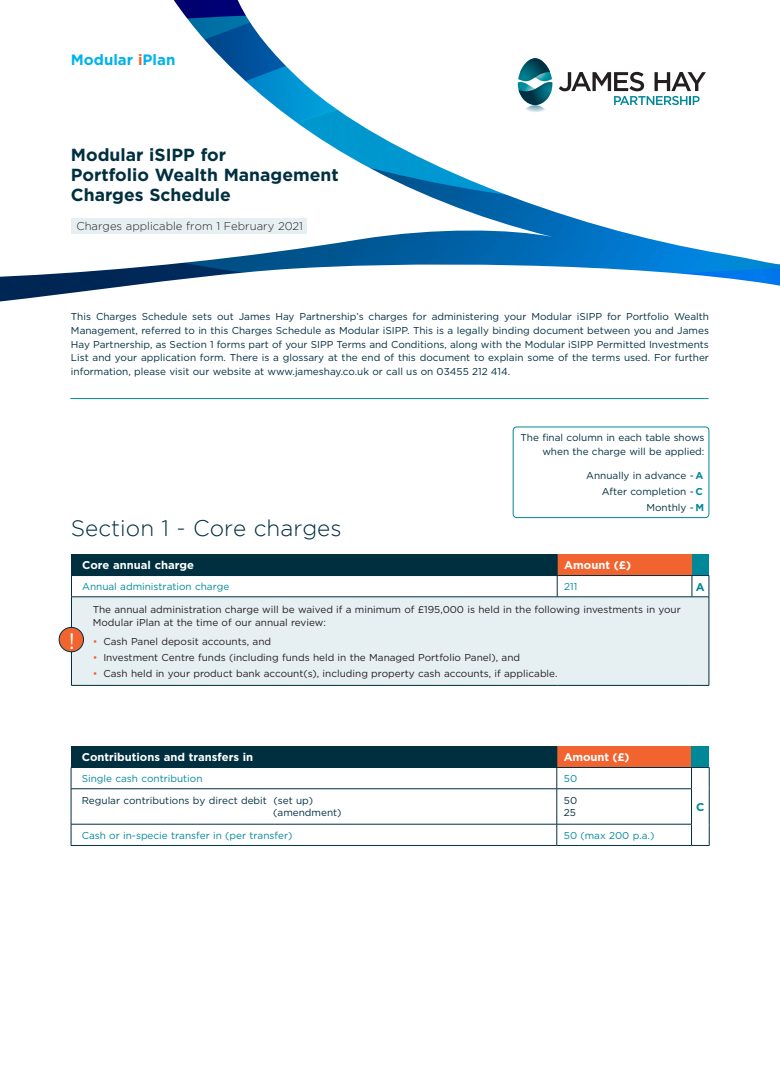
<style>
.page{position:relative;width:780px;height:1088px;background:#fff}
.page>*{position:absolute;margin:0;border:0;box-sizing:border-box;transform-origin:0 0}
.t1{font:300 22.5px "Gotham";color:#002f40}
.t2{font:22.38px "Gotham";color:#fff}
.t3{font:700 17.5px/20px "Gotham";color:#002f40}
.t4{font:700 15px "Gotham";color:#00b2ec}
.t5{font:700 11.25px "Gotham";color:#fff}
.t6{font:300 11.25px "Gotham";color:#231f20}
.t7{font:700 11.25px "Gotham";color:#089}
.t8{font:10px/13.8px "Gotham";color:#002f40}
.t9{font:10px/12.5px "Gotham";color:#231f20}
.t10{font:10px "Gotham";color:#089}
.s1{color:#f2642f}
.s2{font-weight:700;color:#089}
</style>
<div class="page">
<svg style="left:0;top:194px;width:780px;height:108px"></svg>
<svg style="left:336px;top:149px;width:168px;height:45px"></svg>
<svg style="left:228px;top:65px;width:478px;height:84px"></svg>
<svg style="left:174px;top:0;width:372px;height:65px"></svg>
<hr style="left:70px;top:398px;width:638px;height:1px;background:#089">
<div style="left:71px;top:554px;width:486px;height:21px;background:#002f40"></div>
<div style="left:557px;top:554px;width:135px;height:21px;background:#f2642f"></div>
<div style="left:692px;top:554px;width:17px;height:21px;background:#089"></div>
<div style="left:71px;top:597px;width:638px;height:88px;background:#e6eff2"></div>
<hr style="left:71px;top:575px;width:486px;height:1px;background:#002f40">
<svg style="left:71px;top:576px;width:1px;height:20px"></svg>
<hr style="left:557px;top:575px;width:135px;height:1px;background:#002f40">
<svg style="left:557px;top:554px;width:1px;height:42px"></svg>
<hr style="left:71px;top:596px;width:486px;height:1px;background:#002f40">
<hr style="left:71px;top:597px;width:1px;height:88px;background:#002f40">
<hr style="left:557px;top:596px;width:135px;height:1px;background:#002f40">
<svg style="left:691px;top:575px;width:18px;height:22px"></svg>
<hr style="left:708px;top:597px;width:1px;height:88px;background:#002f40">
<hr style="left:71px;top:685px;width:486px;height:1px;background:#002f40">
<hr style="left:557px;top:685px;width:135px;height:1px;background:#002f40">
<svg style="left:692px;top:685px;width:17px;height:1px"></svg>
<div style="left:71px;top:746px;width:485px;height:21px;background:#002f40"></div>
<div style="left:556px;top:746px;width:135px;height:21px;background:#f2642f"></div>
<div style="left:691px;top:746px;width:18px;height:21px;background:#089"></div>
<hr style="left:71px;top:767px;width:485px;height:1px;background:#002f40">
<svg style="left:71px;top:768px;width:1px;height:20px"></svg>
<hr style="left:556px;top:767px;width:135px;height:1px;background:#002f40">
<svg style="left:556px;top:746px;width:1px;height:42px"></svg>
<svg style="left:691px;top:767px;width:19px;height:22px"></svg>
<hr style="left:71px;top:788px;width:485px;height:1px;background:#002f40">
<hr style="left:71px;top:789px;width:1px;height:35px;background:#002f40">
<hr style="left:556px;top:788px;width:135px;height:1px;background:#002f40">
<hr style="left:556px;top:789px;width:1px;height:35px;background:#002f40">
<hr style="left:691px;top:789px;width:1px;height:35px;background:#002f40">
<hr style="left:709px;top:789px;width:1px;height:35px;background:#002f40">
<hr style="left:71px;top:824px;width:485px;height:1px;background:#002f40">
<svg style="left:71px;top:824px;width:1px;height:21px"></svg>
<hr style="left:556px;top:824px;width:135px;height:1px;background:#002f40">
<svg style="left:556px;top:824px;width:1px;height:21px"></svg>
<hr style="left:71px;top:845px;width:485px;height:1px;background:#002f40">
<hr style="left:556px;top:845px;width:135px;height:1px;background:#002f40">
<svg style="left:691px;top:824px;width:19px;height:22px"></svg>
<div style="left:513px;top:427px;width:196px;height:91px;border:1px solid #089;border-radius:4px"></div>
<div style="left:59px;top:627px;width:24px;height:25px;background:#f2642f;border-radius:50%"></div>
<div style="left:59px;top:627px;width:25px;height:25px;border:1px solid #002f40;border-radius:50%"></div>
<div style="left:71px;top:218px;width:235px;height:16px;background:#e6eff2"></div>
<h3 class="t4" style="left:71px;top:50px;width:106px">Modular <span class="s1">i</span>Plan</h3>
<h3 class="t3" style="left:71px;top:145px;width:269px">Modular iSIPP for<br>Portfolio Wealth Management<br>Charges Schedule</h3>
<p class="t6" style="left:76px;top:220px;width:228px">Charges applicable from 1 February 2021</p>
<p class="t8" style="left:71px;top:309px;width:639px;text-align:justify">This Charges Schedule sets out James Hay Partnership’s charges for administering your Modular iSIPP for Portfolio Wealth Management, referred to in this Charges Schedule as Modular iSIPP. This is a legally binding document between you and James Hay Partnership, as Section 1 forms part of your SIPP Terms and Conditions, along with the Modular iSIPP Permitted Investments List and your application form. There is a glossary at the end of this document to explain some of the terms used. For further information, please visit our website at www.jameshay.co.uk or call us on 03455 212 414.</p>
<h1 class="t1" style="left:71px;top:515px;width:272px">Section 1 - Core charges</h1>
<p class="t8" style="left:520px;top:431px;width:185px;text-align:right">The final column in each table shows when the charge will be applied:</p>
<p class="t8" style="left:586px;top:467px;width:120px;line-height:16.2px;text-align:right">Annually in advance - <span class="s2">A<br></span>After completion - <span class="s2">C<br></span>Monthly - <span class="s2">M</span></p>
<h2 class="t2" style="left:69px;top:626px;width:8px">!</h2>
<p class="t5" style="left:82px;top:558px;width:113px">Core annual charge</p>
<p class="t5" style="left:564px;top:558px;width:68px">Amount (£)</p>
<p class="t10" style="left:82px;top:580px;width:149px">Annual administration charge</p>
<p class="t10" style="left:564px;top:580px;width:15px">211</p>
<p class="t7" style="left:696px;top:579px;width:10px">A</p>
<p class="t9" style="left:93px;top:603px;width:589px">The annual administration charge will be waived if a minimum of £195,000 is held in the following investments in your<br>Modular iPlan at the time of our annual review:</p>
<p class="t9" style="left:93px;top:635px;width:180px"><span class="s1">•</span> Cash Panel deposit accounts, and</p>
<p class="t9" style="left:93px;top:651px;width:429px"><span class="s1">•</span> Investment Centre funds (including funds held in the Managed Portfolio Panel), and</p>
<p class="t9" style="left:93px;top:667px;width:466px"><span class="s1">•</span> Cash held in your product bank account(s), including property cash accounts, if applicable.</p>
<p class="t5" style="left:82px;top:750px;width:173px">Contributions and transfers in</p>
<p class="t5" style="left:564px;top:750px;width:67px">Amount (£)</p>
<p class="t10" style="left:82px;top:772px;width:122px">Single cash contribution</p>
<p class="t10" style="left:564px;top:772px;width:15px">50</p>
<p class="t8" style="left:273px;top:795px;width:70px;line-height:12px;text-indent:-191px">Regular contributions by direct debit (set up) (amendment)</p>
<p class="t8" style="left:564px;top:795px;width:15px;line-height:12px">50<br>25</p>
<p class="t10" style="left:82px;top:829px;width:212px">Cash or in-specie transfer in (per transfer)</p>
<p class="t10" style="left:564px;top:829px;width:92px">50 (max 200 p.a.)</p>
<p class="t7" style="left:696px;top:799px;width:10px">C</p>
</div>
